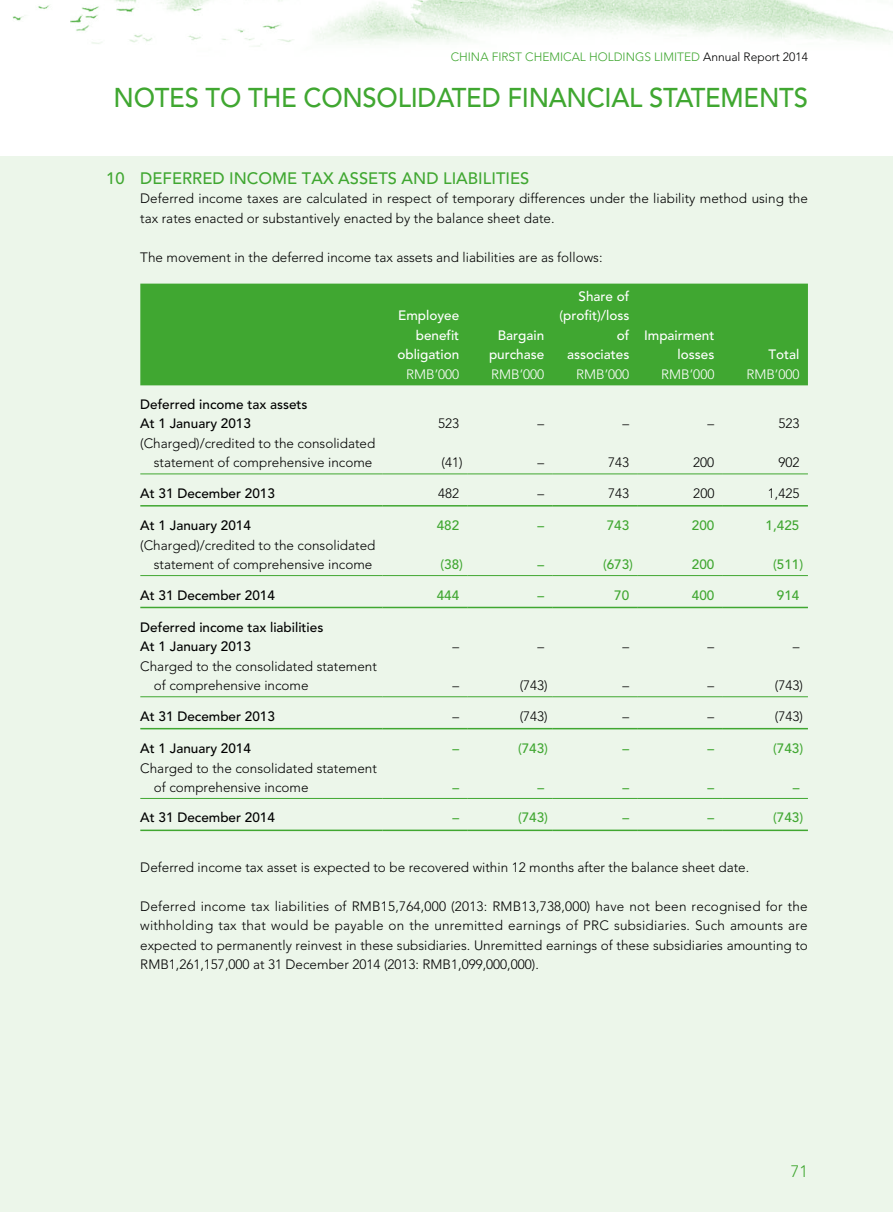
<style>
.page{position:relative;width:893px;height:1212px;background:#ecf6ea}
.page>*{position:absolute;margin:0;border:0;box-sizing:border-box;transform-origin:0 0}
.t1{font:500 27px "Avenir LT Std";letter-spacing:-.01em;color:#40a731;scale:.95 1}
.t2{font:500 16.5px "Avenir LT Std";color:#40a731}
.t3{font:300 16.5px "Avenir LT Std";color:#40a731}
.t4{font:300 13.5px/19.5px "Avenir LT Std";color:#000}
.t5{font:500 13.5px/19.5px "Avenir LT Std";color:#000}
.t6{font:500 13.5px/19.5px "Avenir LT Std";color:#fff;text-align:right}
.t7{font:500 13.5px "Avenir LT Std";color:#40a731}
.t8{font:300 13.5px "Avenir LT Std";color:#fff}
.t9{font:300 12px "Avenir LT Std";color:#40a731}
.s1{color:#000}
</style>
<div class="page">
<img style="left:0;top:0;width:893px;height:155px">
<div style="left:140px;top:284px;width:668px;height:101px;background:#40a731"></div>
<hr style="left:140px;top:473px;width:243px;height:1px;background:#40a731">
<hr style="left:383px;top:473px;width:85px;height:1px;background:#40a731">
<hr style="left:468px;top:473px;width:85px;height:1px;background:#40a731">
<hr style="left:553px;top:473px;width:85px;height:1px;background:#40a731">
<hr style="left:638px;top:473px;width:85px;height:1px;background:#40a731">
<hr style="left:723px;top:473px;width:85px;height:1px;background:#40a731">
<hr style="left:140px;top:505px;width:243px;height:1px;background:#40a731">
<hr style="left:383px;top:505px;width:85px;height:1px;background:#40a731">
<hr style="left:468px;top:505px;width:85px;height:1px;background:#40a731">
<hr style="left:553px;top:505px;width:85px;height:1px;background:#40a731">
<hr style="left:638px;top:505px;width:85px;height:1px;background:#40a731">
<hr style="left:723px;top:505px;width:85px;height:1px;background:#40a731">
<hr style="left:140px;top:575px;width:243px;height:1px;background:#40a731">
<hr style="left:383px;top:575px;width:85px;height:1px;background:#40a731">
<hr style="left:468px;top:575px;width:85px;height:1px;background:#40a731">
<hr style="left:553px;top:575px;width:85px;height:1px;background:#40a731">
<hr style="left:638px;top:575px;width:85px;height:1px;background:#40a731">
<hr style="left:723px;top:575px;width:85px;height:1px;background:#40a731">
<hr style="left:140px;top:607px;width:243px;height:1px;background:#40a731">
<hr style="left:383px;top:607px;width:85px;height:1px;background:#40a731">
<hr style="left:468px;top:607px;width:85px;height:1px;background:#40a731">
<hr style="left:553px;top:607px;width:85px;height:1px;background:#40a731">
<hr style="left:638px;top:607px;width:85px;height:1px;background:#40a731">
<hr style="left:723px;top:607px;width:85px;height:1px;background:#40a731">
<hr style="left:140px;top:696px;width:243px;height:1px;background:#40a731">
<hr style="left:383px;top:696px;width:85px;height:1px;background:#40a731">
<hr style="left:468px;top:696px;width:85px;height:1px;background:#40a731">
<hr style="left:553px;top:696px;width:85px;height:1px;background:#40a731">
<hr style="left:638px;top:696px;width:85px;height:1px;background:#40a731">
<hr style="left:723px;top:696px;width:85px;height:1px;background:#40a731">
<hr style="left:140px;top:728px;width:243px;height:1px;background:#40a731">
<hr style="left:383px;top:728px;width:85px;height:1px;background:#40a731">
<hr style="left:468px;top:728px;width:85px;height:1px;background:#40a731">
<hr style="left:553px;top:728px;width:85px;height:1px;background:#40a731">
<hr style="left:638px;top:728px;width:85px;height:1px;background:#40a731">
<hr style="left:723px;top:728px;width:85px;height:1px;background:#40a731">
<hr style="left:140px;top:798px;width:243px;height:1px;background:#40a731">
<hr style="left:383px;top:798px;width:85px;height:1px;background:#40a731">
<hr style="left:468px;top:798px;width:85px;height:1px;background:#40a731">
<hr style="left:553px;top:798px;width:85px;height:1px;background:#40a731">
<hr style="left:638px;top:798px;width:85px;height:1px;background:#40a731">
<hr style="left:723px;top:798px;width:85px;height:1px;background:#40a731">
<hr style="left:140px;top:829px;width:243px;height:2px;background:#40a731">
<hr style="left:383px;top:829px;width:85px;height:2px;background:#40a731">
<hr style="left:468px;top:829px;width:85px;height:2px;background:#40a731">
<hr style="left:553px;top:829px;width:85px;height:2px;background:#40a731">
<hr style="left:638px;top:829px;width:85px;height:2px;background:#40a731">
<hr style="left:723px;top:829px;width:85px;height:2px;background:#40a731">
<p class="t9" style="left:451px;top:50px;width:359px">CHINA FIRST CHEMICAL HOLDINGS LIMITED <span class="s1">Annual Report 2014</span></p>
<h1 class="t1" style="left:114px;top:83px;width:732px">NOTES TO THE CONSOLIDATED FINANCIAL STATEMENTS</h1>
<p class="t2" style="left:106px;top:169px;width:425px">10 DEFERRED INCOME TAX ASSETS AND LIABILITIES</p>
<p class="t4" style="left:140px;top:189px;width:669px">Deferred income taxes are calculated in respect of temporary differences under the liability method using the tax rates enacted or substantively enacted by the balance sheet date.</p>
<p class="t4" style="left:140px;top:247px;width:464px">The movement in the deferred income tax assets and liabilities are as follows:</p>
<p class="t6" style="left:397px;top:306px;width:63px">Employee benefit obligation</p>
<p class="t6" style="left:489px;top:326px;width:57px">Bargain purchase</p>
<p class="t6" style="left:559px;top:287px;width:71px">Share of (profit)/loss of associates</p>
<p class="t6" style="left:644px;top:326px;width:72px">Impairment losses</p>
<p class="t6" style="left:768px;top:345px;width:33px">Total</p>
<p class="t5" style="left:140px;top:395px;width:169px">Deferred income tax assets<br>At 1 January 2013</p>
<p class="t4" style="left:140px;top:434px;width:237px;text-align:right">(Charged)/credited to the consolidated statement of comprehensive income</p>
<p class="t8" style="left:406px;top:366px;width:55px">RMB’000</p>
<p class="t8" style="left:491px;top:366px;width:55px">RMB’000</p>
<p class="t8" style="left:576px;top:366px;width:55px">RMB’000</p>
<p class="t8" style="left:661px;top:366px;width:55px">RMB’000</p>
<p class="t8" style="left:746px;top:366px;width:55px">RMB’000</p>
<p class="t4" style="left:438px;top:414px;width:23px">523</p>
<p class="t4" style="left:537px;top:414px;width:8px">–</p>
<p class="t4" style="left:623px;top:414px;width:8px">–</p>
<p class="t4" style="left:708px;top:414px;width:8px">–</p>
<p class="t4" style="left:778px;top:414px;width:23px">523</p>
<p class="t4" style="left:442px;top:453px;width:23px">(41)</p>
<p class="t4" style="left:537px;top:453px;width:8px">–</p>
<p class="t4" style="left:608px;top:453px;width:23px">743</p>
<p class="t4" style="left:693px;top:453px;width:23px">200</p>
<p class="t4" style="left:778px;top:453px;width:23px">902</p>
<p class="t5" style="left:140px;top:484px;width:136px">At 31 December 2013</p>
<p class="t4" style="left:438px;top:483px;width:23px">482</p>
<p class="t4" style="left:537px;top:483px;width:8px">–</p>
<p class="t4" style="left:608px;top:483px;width:23px">743</p>
<p class="t4" style="left:693px;top:483px;width:23px">200</p>
<p class="t4" style="left:768px;top:483px;width:33px">1,425</p>
<p class="t5" style="left:140px;top:516px;width:112px">At 1 January 2014</p>
<p class="t7" style="left:437px;top:518px;width:24px">482</p>
<p class="t7" style="left:537px;top:518px;width:8px">–</p>
<p class="t7" style="left:607px;top:518px;width:24px">743</p>
<p class="t7" style="left:692px;top:518px;width:24px">200</p>
<p class="t7" style="left:766px;top:518px;width:35px">1,425</p>
<p class="t4" style="left:140px;top:535px;width:237px;text-align:right">(Charged)/credited to the consolidated statement of comprehensive income</p>
<p class="t7" style="left:440px;top:557px;width:24px">(38)</p>
<p class="t7" style="left:537px;top:557px;width:8px">–</p>
<p class="t7" style="left:603px;top:557px;width:32px">(673)</p>
<p class="t7" style="left:692px;top:557px;width:24px">200</p>
<p class="t7" style="left:773px;top:557px;width:32px">(511)</p>
<p class="t5" style="left:140px;top:585px;width:136px">At 31 December 2014</p>
<p class="t7" style="left:437px;top:587px;width:24px">444</p>
<p class="t7" style="left:537px;top:587px;width:8px">–</p>
<p class="t7" style="left:614px;top:587px;width:17px">70</p>
<p class="t7" style="left:692px;top:587px;width:24px">400</p>
<p class="t7" style="left:777px;top:587px;width:24px">914</p>
<p class="t5" style="left:140px;top:618px;width:184px">Deferred income tax liabilities<br>At 1 January 2013</p>
<p class="t4" style="left:452px;top:637px;width:8px">–</p>
<p class="t4" style="left:537px;top:637px;width:8px">–</p>
<p class="t4" style="left:623px;top:637px;width:8px">–</p>
<p class="t4" style="left:708px;top:637px;width:8px">–</p>
<p class="t4" style="left:793px;top:637px;width:8px">–</p>
<p class="t4" style="left:154px;top:656px;width:225px;text-indent:-14px">Charged to the consolidated statement of comprehensive income</p>
<p class="t4" style="left:452px;top:676px;width:8px">–</p>
<p class="t4" style="left:520px;top:676px;width:30px">(743)</p>
<p class="t4" style="left:623px;top:676px;width:8px">–</p>
<p class="t4" style="left:708px;top:676px;width:8px">–</p>
<p class="t4" style="left:775px;top:676px;width:30px">(743)</p>
<p class="t5" style="left:140px;top:707px;width:136px">At 31 December 2013</p>
<p class="t4" style="left:452px;top:706px;width:8px">–</p>
<p class="t4" style="left:520px;top:706px;width:30px">(743)</p>
<p class="t4" style="left:623px;top:706px;width:8px">–</p>
<p class="t4" style="left:708px;top:706px;width:8px">–</p>
<p class="t4" style="left:775px;top:706px;width:30px">(743)</p>
<p class="t5" style="left:140px;top:739px;width:112px">At 1 January 2014</p>
<p class="t7" style="left:452px;top:740px;width:8px">–</p>
<p class="t7" style="left:518px;top:740px;width:32px">(743)</p>
<p class="t7" style="left:623px;top:740px;width:8px">–</p>
<p class="t7" style="left:708px;top:740px;width:8px">–</p>
<p class="t7" style="left:773px;top:740px;width:32px">(743)</p>
<p class="t4" style="left:154px;top:758px;width:225px;text-indent:-14px">Charged to the consolidated statement of comprehensive income</p>
<p class="t7" style="left:452px;top:779px;width:8px">–</p>
<p class="t7" style="left:537px;top:779px;width:8px">–</p>
<p class="t7" style="left:623px;top:779px;width:8px">–</p>
<p class="t7" style="left:708px;top:779px;width:8px">–</p>
<p class="t7" style="left:793px;top:779px;width:8px">–</p>
<p class="t5" style="left:140px;top:808px;width:136px">At 31 December 2014</p>
<p class="t7" style="left:452px;top:810px;width:8px">–</p>
<p class="t7" style="left:518px;top:810px;width:32px">(743)</p>
<p class="t7" style="left:623px;top:810px;width:8px">–</p>
<p class="t7" style="left:708px;top:810px;width:8px">–</p>
<p class="t7" style="left:773px;top:810px;width:32px">(743)</p>
<p class="t4" style="left:140px;top:857px;width:610px">Deferred income tax asset is expected to be recovered within 12 months after the balance sheet date.</p>
<p class="t4" style="left:140px;top:896px;width:669px;text-align:justify">Deferred income tax liabilities of RMB15,764,000 (2013: RMB13,738,000) have not been recognised for the withholding tax that would be payable on the unremitted earnings of PRC subsidiaries. Such amounts are expected to permanently reinvest in these subsidiaries. Unremitted earnings of these subsidiaries amounting to RMB1,261,157,000 at 31 December 2014 (2013: RMB1,099,000,000).</p>
<p class="t3" style="left:791px;top:1162px;width:19px">71</p>
</div>
